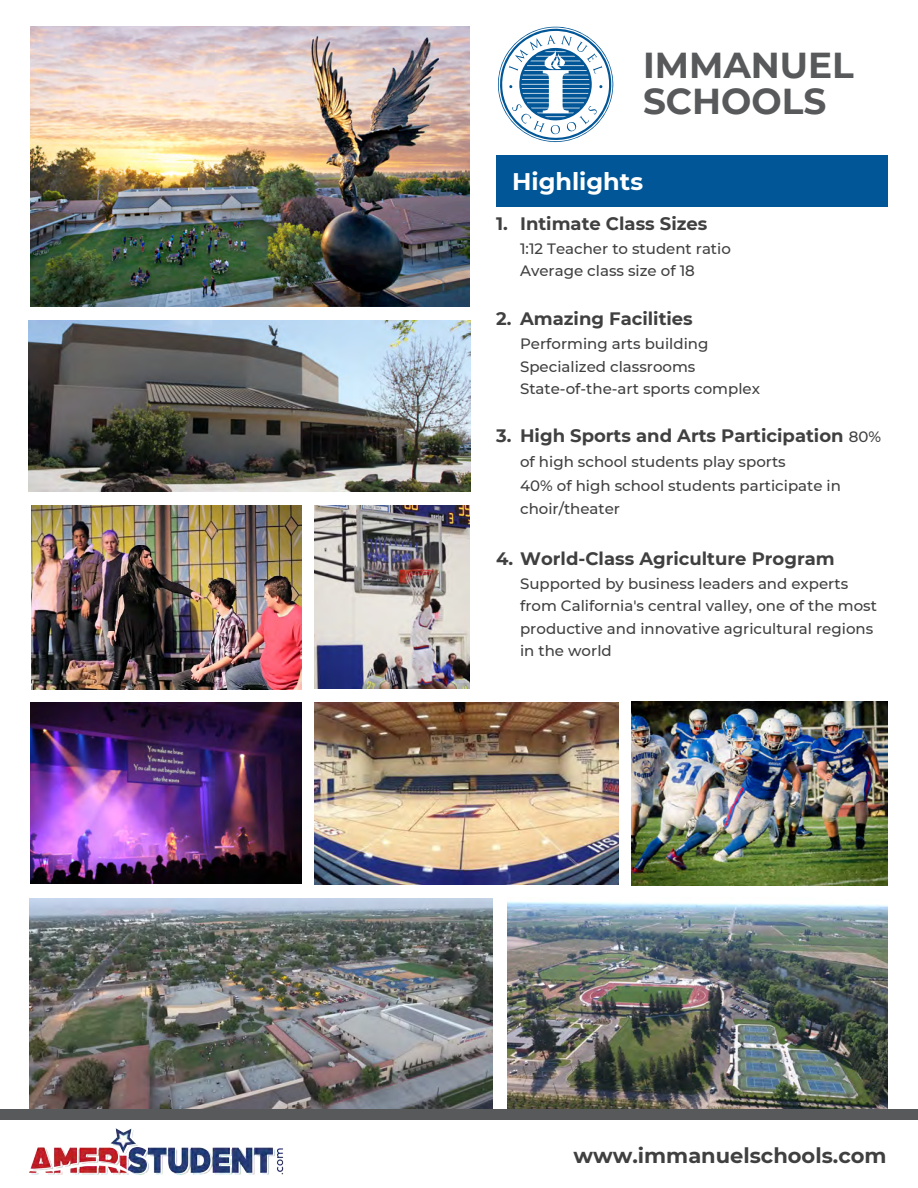
<style>
.page{position:relative;width:918px;height:1188px;background:#fff}
.page>*{position:absolute;margin:0;border:0;box-sizing:border-box;transform-origin:0 0}
.t1{font:700 36px/36.9px "Montserrat";color:#58595b}
.t2{font:700 24px "Montserrat";color:#fff}
.t3{font:700 21px "Montserrat";color:#404040}
.t4{font:700 18px "Montserrat";color:#404040}
.t5{font:700 18px "Montserrat";color:#404040}
.t6{font:500 15px/22.5px "Montserrat";color:#404040}
.s1{font-style:inherit}
.s2{font-weight:500;font-size:15px}
</style>
<div class="page">
<img style="left:32px;top:506px;width:269px;height:183px">
<img style="left:30px;top:1129px;width:254px;height:46px">
<img style="left:29px;top:320px;width:442px;height:171px">
<img style="left:632px;top:702px;width:256px;height:183px">
<img style="left:315px;top:506px;width:154px;height:182px">
<img style="left:508px;top:902px;width:380px;height:207px">
<img style="left:30px;top:898px;width:463px;height:211px">
<img style="left:30px;top:703px;width:271px;height:181px">
<img style="left:315px;top:703px;width:304px;height:181px">
<svg style="left:498px;top:27px;width:116px;height:116px"></svg>
<div style="left:0;top:1109px;width:918px;height:11px;background:#58595b"></div>
<img style="left:30px;top:26px;width:439px;height:280px">
<div style="left:496px;top:156px;width:391px;height:51px;background:#005696"></div>
<h1 class="t1" style="left:643px;top:44px;width:212px">IMMANUEL<br>SCHOOL<span class="s1">S</span></h1>
<h2 class="t2" style="left:512px;top:164px;width:133px">Highlights</h2>
<p class="t4" style="left:496px;top:211px;width:213px"><span class="s1">1.</span> Intimate Class Sizes</p>
<p class="t6" style="left:520px;top:237px;width:212px">1:12 Teacher to student ratio<br>Average class size of 18</p>
<p class="t4" style="left:496px;top:306px;width:198px"><span class="s1">2.</span> Amazing Facilities</p>
<p class="t6" style="left:520px;top:332px;width:241px">Performing arts building<br>Specialized classrooms<br>State-of-the-art sports complex</p>
<p class="t5" style="left:496px;top:423px;width:386px">3. High Sports and Arts Participation <span class="s2">80%</span></p>
<p class="t6" style="left:520px;top:449px;width:322px;line-height:23.5px">of high school students play sports<br>40% of high school students participate in choir/theater</p>
<p class="t4" style="left:496px;top:545px;width:340px"><span class="s1">4.</span> World-Class Agriculture Program</p>
<p class="t6" style="left:520px;top:571px;width:358px">Supported by business leaders and experts from California's central valley, one of the most productive and innovative agricultural regions in the world</p>
<h3 class="t3" style="left:573px;top:1140px;width:315px">www.immanuelschools.com</h3>
</div>
